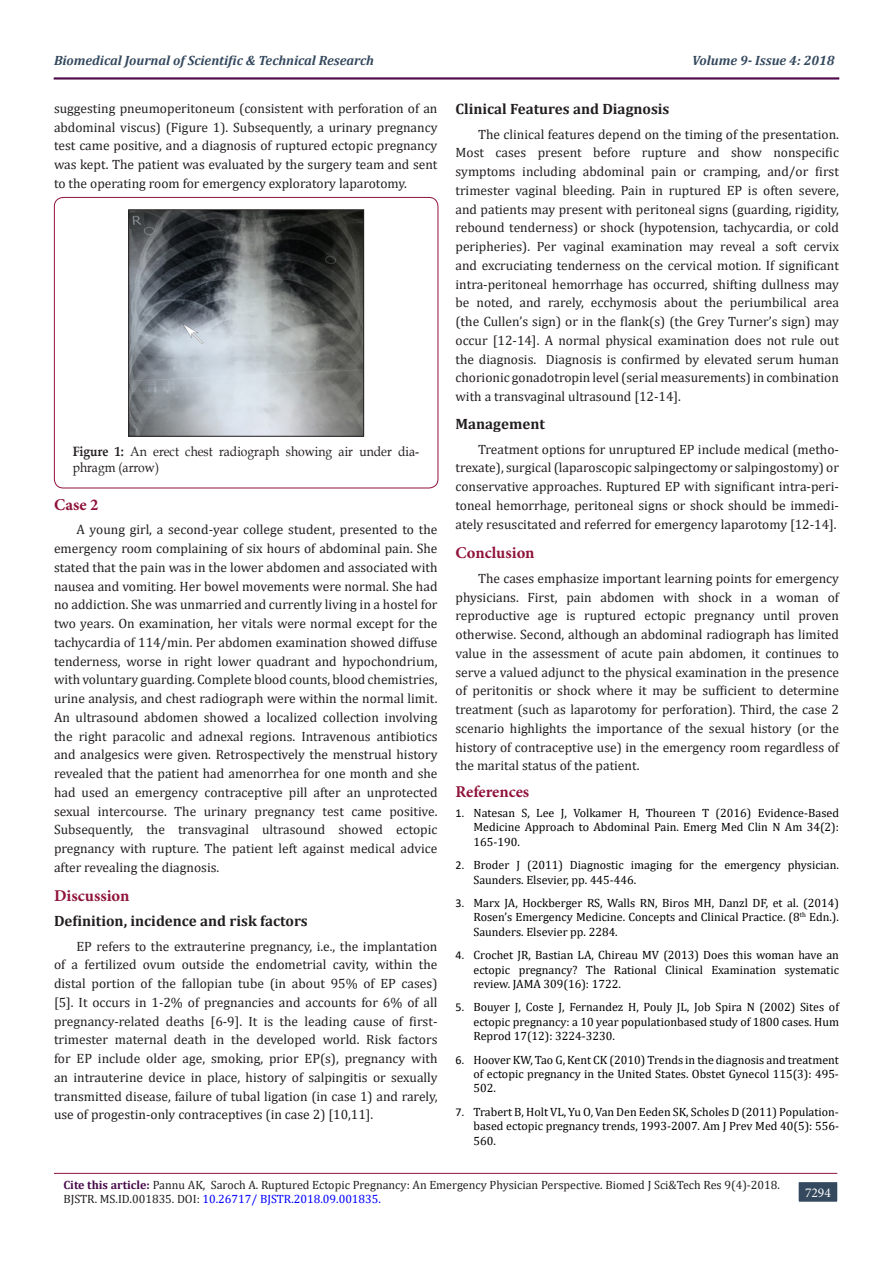
<style>
.page{position:relative;width:893px;height:1263px;background:#fff}
.page>*{position:absolute;margin:0;border:0;box-sizing:border-box;transform-origin:0 0}
.t1{font:700 16.5px "Minion Pro";color:#8f133a}
.t2{font:700 15px "Cambria";color:#231f20}
.t3{font:13.5px/18.8px "Cambria";color:#231f20;text-align:justify}
.t4{font:italic 700 13.5px "Cambria";color:#34495e}
.t5{font:13.5px/16.2px "Book Antiqua";color:#231f20;scale:.9 1}
.t6{font:13.5px "Minion Pro";color:#fff}
.t7{font:12px/14.4px "Cambria";color:#000;text-align:justify}
.t8{font:12px/14.4px "Cambria";color:#231f20}
.s1{font-weight:700}
.s2{font-family:"Calibri"}
.s3{font-weight:700;color:#480a4b}
.s4{color:#00f}
</style>
<div class="page">
<hr style="left:54px;top:1173px;width:783px;height:1px;background:#8f133a">
<div style="left:54px;top:78px;width:785px;height:1px;background:#8f133a;border:1px solid #480a4b"></div>
<div style="left:798px;top:1181px;width:40px;height:21px;background:#34495e"></div>
<div style="left:797px;top:1180px;width:42px;height:23px;border:2px solid #fff"></div>
<div style="left:54px;top:197px;width:384px;height:291px;border:1px solid #8f133a;border-radius:9px"></div>
<img style="left:130px;top:212px;width:232px;height:222px">
<div style="left:128px;top:210px;width:236px;height:226px;border:1px solid #231f20"></div>
<p class="t4" style="left:54px;top:51px;width:322px">Biomedical Journal of Scientific &amp; Technical Research</p>
<p class="t4" style="left:692px;top:51px;width:144px">Volume 9- Issue 4: 2018</p>
<p class="t3" style="left:54px;top:99px;width:385px">suggesting pneumoperitoneum (consistent with perforation of an abdominal viscus) (Figure 1). Subsequently, a urinary pregnancy test came positive, and a diagnosis of ruptured ectopic pregnancy was kept. The patient was evaluated by the surgery team and sent to the operating room for emergency exploratory laparotomy.</p>
<p class="t5" style="left:73px;top:443px;width:386px"><span class="s1">Figure 1:</span> An erect chest radiograph showing air under dia&shy;phragm (arrow)</p>
<p class="t1" style="left:54px;top:493px;width:46px">Case 2</p>
<p class="t3" style="left:54px;top:520px;width:385px;text-indent:22px">A young girl, a second-year college student, presented to the emergency room complaining of six hours of abdominal pain. She stated that the pain was in the lower abdomen and associated with nausea and vomiting. Her bowel movements were normal. She had no addiction. She was unmarried and currently living in a hostel for two years. On examination, her vitals were normal except for the tachycardia of 114/min. Per abdomen examination showed diffuse tenderness, worse in right lower quadrant and hypochondrium, with voluntary guarding. Complete blood counts, blood chemistries, urine analysis, and chest radiograph were within the normal limit.<br>An ultrasound abdomen showed a localized collection involving the right paracolic and adnexal regions. Intravenous antibiotics and analgesics were given. Retrospectively the menstrual history revealed that the patient had amenorrhea for one month and she had used an emergency contraceptive pill after an unprotected sexual intercourse. The urinary pregnancy test came positive.<br>Subsequently, the transvaginal ultrasound showed ectopic pregnancy with rupture. The patient left against medical advice after revealing the diagnosis.</p>
<p class="t1" style="left:54px;top:884px;width:77px">Discussion</p>
<p class="t2" style="left:54px;top:910px;width:255px">Definition, incidence and risk factors</p>
<p class="t3" style="left:54px;top:936px;width:385px;text-indent:22px">EP refers to the extrauterine pregnancy, i.e., the implantation of a fertilized ovum outside the endometrial cavity, within the distal portion of the fallopian tube (in about 95% of EP cases) [5]. It occurs in 1-2% of pregnancies and accounts for 6% of all pregnancy-related deaths [6-9]. It is the leading cause of first&shy;trimester maternal death in the developed world. Risk factors for EP include older age, smoking, prior EP(s), pregnancy with an intrauterine device in place, history of salpingitis or sexually transmitted disease, failure of tubal ligation (in case 1) and rarely, use of progestin-only contraceptives (in case 2) [10,11].</p>
<p class="t2" style="left:455px;top:98px;width:216px">Clinical Features and Diagnosis</p>
<p class="t3" style="left:455px;top:125px;width:385px;text-indent:22px">The clinical features depend on the timing of the presentation.<br>Most cases present before rupture and show nonspecific symptoms including abdominal pain or cramping, and/or first trimester vaginal bleeding. Pain in ruptured EP is often severe, and patients may present with peritoneal signs (guarding, rigidity, rebound tenderness) or shock (hypotension, tachycardia, or cold peripheries). Per vaginal examination may reveal a soft cervix and excruciating tenderness on the cervical motion. If significant intra-peritoneal hemorrhage has occurred, shifting dullness may be noted, and rarely, ecchymosis about the periumbilical area (the Cullen’s sign) or in the flank(s) (the Grey Turner’s sign) may occur [12-14]. A normal physical examination does not rule out the diagnosis. Diagnosis is confirmed by elevated serum human chorionic gonadotropin level (serial measurements) in combination with a transvaginal ultrasound [12-14].</p>
<p class="t2" style="left:455px;top:413px;width:91px">Management</p>
<p class="t3" style="left:455px;top:440px;width:385px;text-indent:22px">Treatment options for unruptured EP include medical (metho&shy;trexate), surgical (laparoscopic salpingectomy or salpingostomy) or conservative approaches. Ruptured EP with significant intra-peri&shy;toneal hemorrhage, peritoneal signs or shock should be immedi&shy;ately resuscitated and referred for emergency laparotomy [12-14].</p>
<p class="t1" style="left:455px;top:541px;width:81px">Conclusion</p>
<p class="t3" style="left:455px;top:569px;width:385px;text-indent:22px">The cases emphasize important learning points for emergency physicians. First, pain abdomen with shock in a woman of reproductive age is ruptured ectopic pregnancy until proven otherwise. Second, although an abdominal radiograph has limited value in the assessment of acute pain abdomen, it continues to serve a valued adjunct to the physical examination in the presence of peritonitis or shock where it may be sufficient to determine treatment (such as laparotomy for perforation). Third, the case 2 scenario highlights the importance of the sexual history (or the history of contraceptive use) in the emergency room regardless of the marital status of the patient.</p>
<p class="t1" style="left:455px;top:780px;width:75px">References</p>
<p class="t7" style="left:473px;top:805px;width:367px;text-indent:-18px"><span class="s2">1.</span> Natesan S, Lee J, Volkamer H, Thoureen T (2016) Evidence-Based Medicine Approach to Abdominal Pain. Emerg Med Clin N Am 34(2):<br>165-190.</p>
<p class="t7" style="left:473px;top:858px;width:367px;text-indent:-18px"><span class="s2">2.</span> Broder J (2011) Diagnostic imaging for the emergency physician.<br>Saunders. Elsevier, pp. 445-446.</p>
<p class="t7" style="left:473px;top:895px;width:367px;text-indent:-18px"><span class="s2">3.</span> Marx JA, Hockberger RS, Walls RN, Biros MH, Danzl DF, et al. (2014)<br>Rosen’s Emergency Medicine. Concepts and Clinical Practice. (8<sup>th</sup> Edn.).<br>Saunders. Elsevier pp. 2284.</p>
<p class="t7" style="left:473px;top:948px;width:367px;text-indent:-18px"><span class="s2">4.</span> Crochet JR, Bastian LA, Chireau MV (2013) Does this woman have an ectopic pregnancy? The Rational Clinical Examination systematic review. JAMA 309(16): 1722.</p>
<p class="t7" style="left:473px;top:1000px;width:367px;text-indent:-18px"><span class="s2">5.</span> Bouyer J, Coste J, Fernandez H, Pouly JL, Job Spira N (2002) Sites of ectopic pregnancy: a 10 year populationbased study of 1800 cases. Hum Reprod 17(12): 3224-3230.</p>
<p class="t7" style="left:473px;top:1052px;width:367px;text-indent:-18px"><span class="s2">6.</span> Hoover KW, Tao G, Kent CK (2010) Trends in the diagnosis and treatment of ectopic pregnancy in the United States. Obstet Gynecol 115(3): 495- 502.</p>
<p class="t7" style="left:473px;top:1104px;width:367px;text-indent:-18px"><span class="s2">7.</span> Trabert B, Holt VL, Yu O, Van Den Eeden SK, Scholes D (2011) Population&shy;based ectopic pregnancy trends, 1993-2007. Am J Prev Med 40(5): 556- 560.</p>
<p class="t8" style="left:63px;top:1177px;width:718px"><span class="s3">Cite this article:</span> Pannu AK, Saroch A. Ruptured Ectopic Pregnancy: An Emergency Physician Perspective. Biomed J Sci&amp;Tech Res 9(4)-2018.<br>BJSTR. MS.ID.001835. DOI: <span class="s4">10.26717/ BJSTR.2018.09.001835.</span></p>
<p class="t6" style="left:805px;top:1183px;width:27px">7294</p>
</div>
